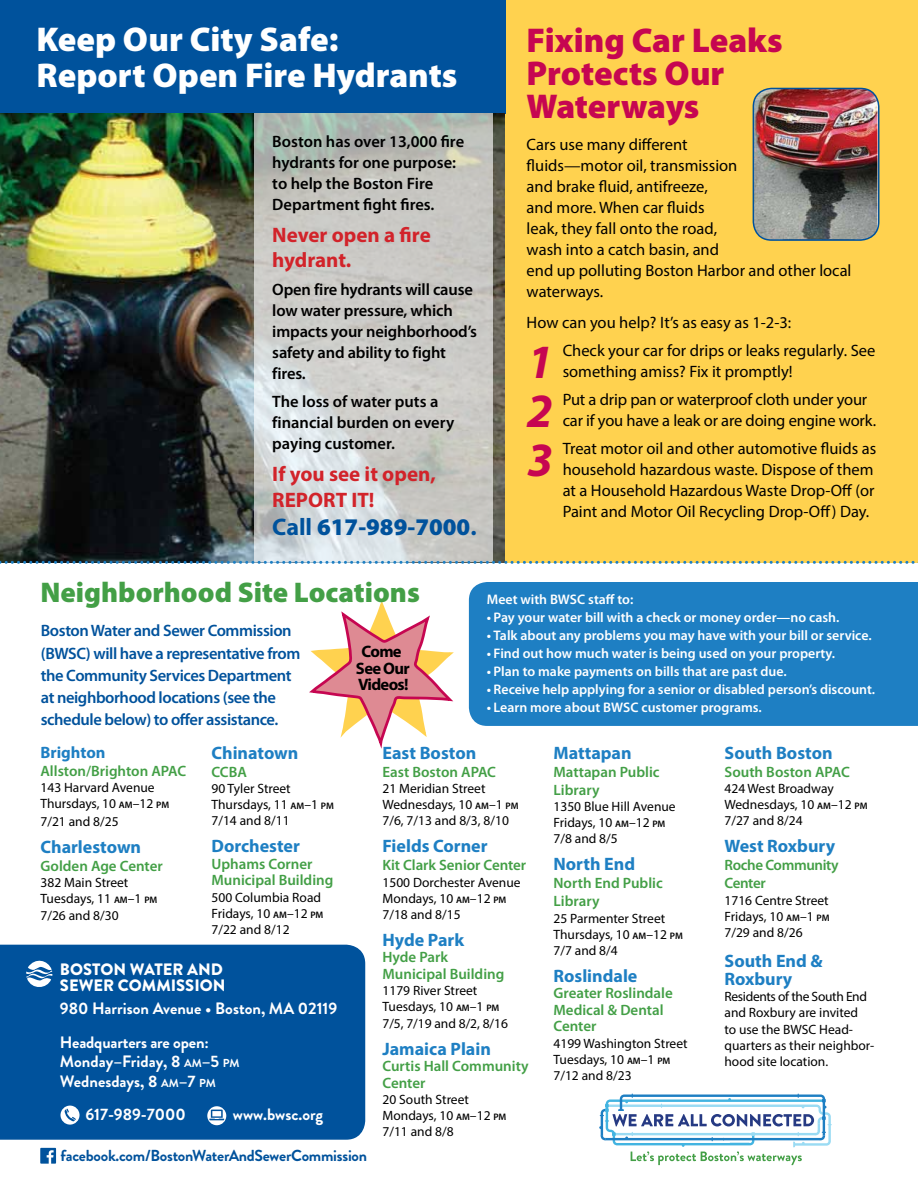
<style>
.page{position:relative;width:918px;height:1188px;background:#fff}
.page>*{position:absolute;margin:0;border:0;box-sizing:border-box;transform-origin:0 0}
.t1{font:italic 700 48px/49.2px "Myriad Pro";color:#c60651;text-align:justify}
.t2{font:900 34.5px/36px "Myriad Pro";color:#fff}
.t3{font:900 34.5px/33px "Myriad Pro";color:#c60651}
.t4{font:900 28.5px "Myriad Pro";color:#439f46}
.t5{font:900 24px "Myriad Pro";color:#00529c}
.t6{font:700 21px/25.5px "Myriad Pro";color:#d2232a}
.t7{font:700 18px/18px "Myriad Pro";color:#1e7fc3}
.t8{font:700 16.65px/16.6px "Myriad Pro";letter-spacing:-.04em;color:#000;text-align:center}
.t9{font:16.5px/21px "Myriad Pro";color:#000}
.t10{font:600 16.5px/21px "Myriad Pro";letter-spacing:-.005em;color:#000}
.t11{font:600 16.5px/22.2px "Myriad Pro";letter-spacing:-.025em;color:#00529c}
.t12{font:700 16.5px/33.3px "Brandon Grotesque";color:#fff}
.t13{font:900 16.5px/15.8px "Brandon Grotesque";color:#fff}
.t14{font:700 16.5px "Myriad Pro";color:#1e7fc3}
.t15{font:700 15.9px "Brandon Grotesque";letter-spacing:-.015em;color:#00529c}
.t16{font:600 15px/16.5px "Myriad Pro";color:#439f46}
.t17{font:600 15px/18px "Myriad Pro";letter-spacing:-.025em;color:#439f46}
.t18{font:600 13.8px "Myriad Pro";color:#fff}
.t19{font:13.5px/16.2px "Myriad Pro";color:#000}
.s1{font-weight:700}
.s2{font-weight:600;font-size:9.45px}
.s3{font-size:11.55px}
</style>
<div class="page">
<svg style="left:309px;top:601px;width:145px;height:148px"></svg>
<div style="left:469px;top:582px;width:449px;height:144px;background:#1e7fc3"></div>
<div style="left:0;top:944px;width:366px;height:196px;background:#00529c"></div>
<svg style="left:61px;top:1106px;width:19px;height:19px"></svg>
<svg style="left:65px;top:1109px;width:11px;height:12px"></svg>
<svg style="left:26px;top:961px;width:26px;height:26px"></svg>
<svg style="left:207px;top:1106px;width:19px;height:19px"></svg>
<svg style="left:209px;top:1110px;width:15px;height:10px"></svg>
<svg style="left:40px;top:1148px;width:16px;height:16px"></svg>
<svg style="left:599px;top:1094px;width:233px;height:71px"></svg>
<div style="left:506px;top:0;width:412px;height:562px;background:#ffd24f"></div>
<div style="left:0;top:0;width:506px;height:114px;background:#00529c"></div>
<img style="left:0;top:114px;width:505px;height:447px">
<svg style="left:254px;top:114px;width:239px;height:447px;background:#c9cbc8"></svg>
<img style="left:753px;top:88px;width:124px;height:152px">
<div style="left:753px;top:88px;width:127px;height:153px;border:2px solid #00529c;border-radius:18px"></div>
<svg style="left:0;top:561px;width:918px;height:3px"></svg>
<h2 class="t2" style="left:37px;top:22px;width:422px">Keep Our City Safe:<br>Report Open Fire Hydrants</h2>
<p class="t10" style="left:272px;top:130px;width:193px">Boston has over 13,000 fire hydrants for one purpose: to help the Boston Fire<br>Department fight fires.</p>
<h3 class="t6" style="left:272px;top:221px;width:160px">Never open a fire hydrant.</h3>
<p class="t10" style="left:272px;top:279px;width:206px">Open fire hydrants will cause low water pressure, which impacts your neighborhood’s safety and ability to fight fires.</p>
<p class="t10" style="left:272px;top:390px;width:183px">The loss of water puts a financial burden on every paying customer.</p>
<h3 class="t6" style="left:272px;top:461px;width:165px">If you see it open,<br>REPORT IT!</h3>
<h3 class="t5" style="left:272px;top:513px;width:206px"><span class="s1">Call</span> 617-989-7000<span class="s1">.</span></h3>
<h2 class="t3" style="left:527px;top:24px;width:258px">Fixing Car Leaks<br>Protects Our<br>Waterways</h2>
<p class="t9" style="left:527px;top:133px;width:326px">Cars use many different<br>fluids—motor oil, transmission<br>and brake fluid, antifreeze,<br>and more. When car fluids<br>leak, they fall onto the road,<br>wash into a catch basin, and<br>end up polluting Boston Harbor and other local waterways.</p>
<p class="t9" style="left:563px;top:309px;width:314px;line-height:27.8px;text-indent:-36px">How can you help? It’s as easy as 1-2-3:<br>Check your car for drips or leaks regularly. See</p>
<p class="t9" style="left:563px;top:357px;width:306px;line-height:27.8px">something amiss? Fix it promptly!<br>Put a drip pan or waterproof cloth under your</p>
<p class="t9" style="left:563px;top:406px;width:315px;line-height:27.8px">car if you have a leak or are doing engine work.<br>Treat motor oil and other automotive fluids as</p>
<p class="t9" style="left:563px;top:458px;width:313px;text-align:justify">household hazardous waste. Dispose of them at a Household Hazardous Waste Drop-Off (or Paint and Motor Oil Recycling Drop-Off) Day.</p>
<h1 class="t1" style="left:527px;top:335px;width:28px">1<br>2<br>3</h1>
<h3 class="t4" style="left:40px;top:576px;width:381px">Neighborhood Site Locations</h3>
<p class="t11" style="left:41px;top:619px;width:261px">Boston Water and Sewer Commission (BWSC) will have a representative from the Community Services Department at neighborhood locations (see the schedule below) to offer assistance.</p>
<p class="t8" style="left:356px;top:643px;width:55px">Come<br>See Our<br>Videos!</p>
<p class="t18" style="left:487px;top:591px;width:148px">Meet with BWSC staff to:</p>
<p class="t18" style="left:487px;top:609px;width:354px">• Pay your water bill with a check or money order—no cash.</p>
<p class="t18" style="left:487px;top:627px;width:386px">• Talk about any problems you may have with your bill or service.</p>
<p class="t18" style="left:487px;top:645px;width:350px">• Find out how much water is being used on your property.</p>
<p class="t18" style="left:487px;top:663px;width:301px">• Plan to make payments on bills that are past due.</p>
<p class="t18" style="left:487px;top:681px;width:390px">• Receive help applying for a senior or disabled person’s discount.</p>
<p class="t18" style="left:487px;top:699px;width:277px">• Learn more about BWSC customer programs.</p>
<p class="t14" style="left:40px;top:741px;width:67px">Brighton</p>
<p class="t16" style="left:40px;top:762px;width:147px">Allston/Brighton APAC</p>
<p class="t19" style="left:40px;top:779px;width:130px">143 Harvard Avenue<br>Thursdays, 10 <span class="s2">AM</span>–12 <span class="s2">PM</span></p>
<p class="t19" style="left:40px;top:813px;width:80px">7/21 and 8/25</p>
<h3 class="t7" style="left:40px;top:837px;width:102px">Charlestown</h3>
<p class="t16" style="left:40px;top:857px;width:124px">Golden Age Center</p>
<p class="t19" style="left:40px;top:874px;width:118px">382 Main Street<br>Tuesdays, 11 <span class="s2">AM</span>–1 <span class="s2">PM<br></span>7/26 and 8/30</p>
<h3 class="t7" style="left:212px;top:743px;width:88px">Chinatown</h3>
<p class="t16" style="left:212px;top:763px;width:37px">CCBA</p>
<p class="t19" style="left:211px;top:780px;width:124px">90 Tyler Street<br>Thursdays, 11 <span class="s2">AM</span>–1 <span class="s2">PM<br></span>7/14 and 8/11</p>
<h3 class="t7" style="left:212px;top:837px;width:90px">Dorchester</h3>
<p class="t16" style="left:212px;top:855px;width:123px">Uphams Corner<br>Municipal Building</p>
<p class="t19" style="left:211px;top:889px;width:113px">500 Columbia Road<br>Fridays, 10 <span class="s2">AM</span>–12 <span class="s2">PM<br></span>7/22 and 8/12</p>
<p class="t13" style="left:60px;top:962px;width:167px">BOSTON WATER AND<br>SEWER COMMISSION</p>
<p class="t12" style="left:60px;top:992px;width:279px">980 Harrison Avenue • Boston, MA 02119<br>Headquarters are open:</p>
<p class="t12" style="left:60px;top:1052px;width:181px;line-height:19.8px">Monday–Friday, 8 <span class="s3">AM</span>–5 <span class="s3">PM<br></span>Wednesdays, 8 <span class="s3">AM</span>–7 <span class="s3">PM</span></p>
<p class="t12" style="left:85px;top:1098px;width:102px">617-989-7000</p>
<p class="t12" style="left:233px;top:1098px;width:92px">www.bwsc.org</p>
<p class="t15" style="left:61px;top:1144px;width:308px">facebook.com/BostonWaterAndSewerCommission</p>
<h3 class="t7" style="left:382px;top:743px;width:95px">East Boston</h3>
<p class="t16" style="left:382px;top:763px;width:115px">East Boston APAC</p>
<p class="t19" style="left:382px;top:780px;width:138px">21 Meridian Street<br>Wednesdays, 10 <span class="s2">AM</span>–1 <span class="s2">PM<br></span>7/6, 7/13 and 8/3, 8/10</p>
<h3 class="t7" style="left:382px;top:837px;width:107px">Fields Corner</h3>
<p class="t16" style="left:382px;top:857px;width:145px">Kit Clark Senior Center</p>
<p class="t19" style="left:382px;top:874px;width:140px">1500 Dorchester Avenue<br>Mondays, 10 <span class="s2">AM</span>–12 <span class="s2">PM<br></span>7/18 and 8/15</p>
<h3 class="t7" style="left:382px;top:930px;width:83px">Hyde Park</h3>
<p class="t16" style="left:382px;top:949px;width:123px">Hyde Park<br>Municipal Building</p>
<p class="t19" style="left:382px;top:982px;width:127px">1179 River Street<br>Tuesdays, 10 <span class="s2">AM</span>–1 <span class="s2">PM<br></span>7/5, 7/19 and 8/2, 8/16</p>
<h3 class="t7" style="left:382px;top:1039px;width:110px">Jamaica Plain</h3>
<p class="t16" style="left:382px;top:1057px;width:148px">Curtis Hall Community<br>Center</p>
<p class="t19" style="left:382px;top:1091px;width:125px">20 South Street<br>Mondays, 10 <span class="s2">AM</span>–12 <span class="s2">PM<br></span>7/11 and 8/8</p>
<h3 class="t7" style="left:554px;top:743px;width:80px">Mattapan</h3>
<p class="t16" style="left:554px;top:762px;width:108px;line-height:18px">Mattapan Public<br>Library</p>
<p class="t19" style="left:553px;top:798px;width:124px">1350 Blue Hill Avenue<br>Fridays, 10 <span class="s2">AM</span>–12 <span class="s2">PM<br></span>7/8 and 8/5</p>
<h3 class="t7" style="left:554px;top:855px;width:83px">North End</h3>
<p class="t16" style="left:554px;top:874px;width:111px;line-height:18px">North End Public<br>Library</p>
<p class="t19" style="left:553px;top:910px;width:131px">25 Parmenter Street<br>Thursdays, 10 <span class="s2">AM</span>–12 <span class="s2">PM<br></span>7/7 and 8/4</p>
<h3 class="t7" style="left:554px;top:966px;width:85px">Roslindale</h3>
<p class="t16" style="left:554px;top:985px;width:121px">Greater Roslindale<br>Medical &amp; Dental<br>Center</p>
<p class="t19" style="left:553px;top:1035px;width:136px">4199 Washington Street<br>Tuesdays, 10 <span class="s2">AM</span>–1 <span class="s2">PM<br></span>7/12 and 8/23</p>
<h3 class="t7" style="left:724px;top:743px;width:110px">South Boston</h3>
<p class="t16" style="left:724px;top:763px;width:127px">South Boston APAC</p>
<p class="t19" style="left:724px;top:780px;width:145px">424 West Broadway<br>Wednesdays, 10 <span class="s2">AM</span>–12 <span class="s2">PM<br></span>7/27 and 8/24</p>
<h3 class="t7" style="left:725px;top:837px;width:112px">West Roxbury</h3>
<p class="t17" style="left:725px;top:856px;width:116px">Roche Community<br>Center</p>
<p class="t19" style="left:724px;top:892px;width:107px;text-align:justify">1716 Centre Street Fridays, 10 <span class="s2">AM</span>–1 <span class="s2">PM </span>7/29 and 8/26</p>
<h3 class="t7" style="left:725px;top:951px;width:100px">South End &amp;<br>Roxbury</h3>
<p class="t19" style="left:724px;top:988px;width:151px">Residents of the South End and Roxbury are invited<br>to use the BWSC Head&shy;quarters as their neighbor&shy;hood site location.</p>
</div>
